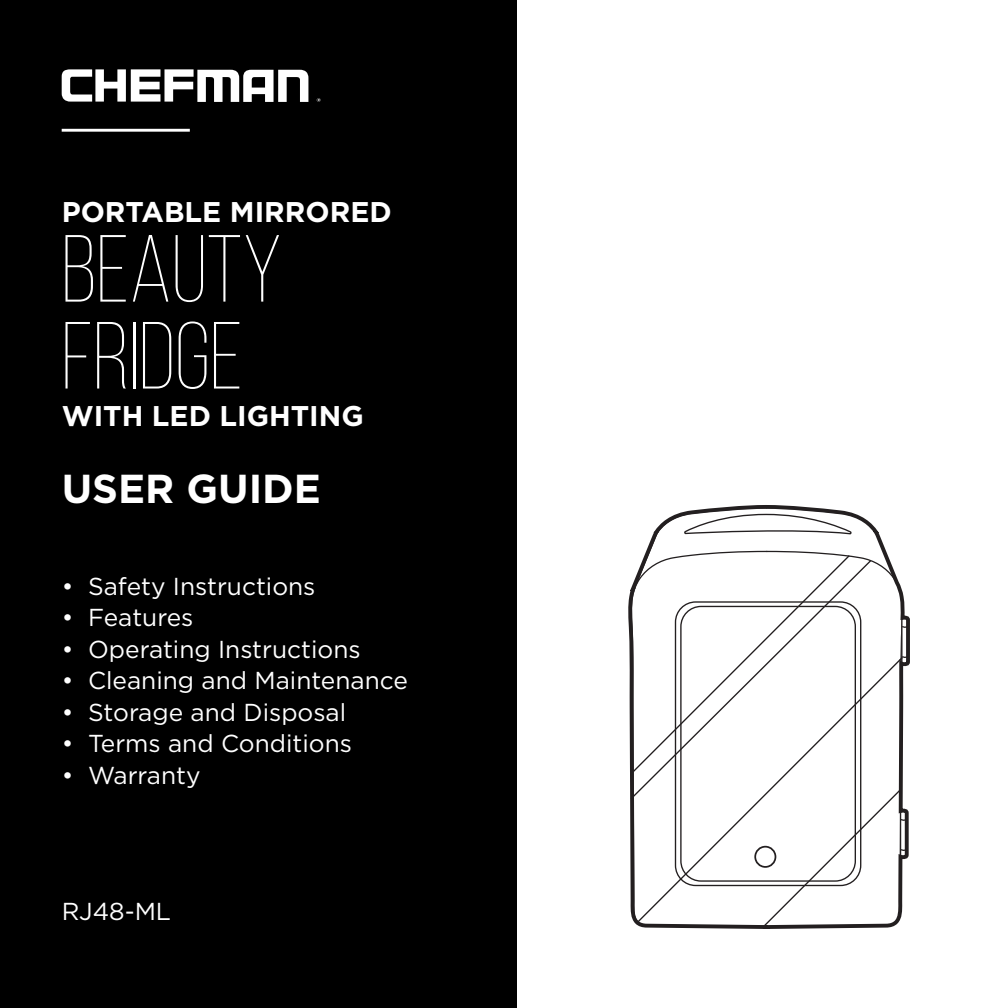
<style>
.page{position:relative;width:1008px;height:1008px;background:#fff}
.page>*{position:absolute;margin:0;border:0;box-sizing:border-box;transform-origin:0 0}
.t1{font:300 95.2px/86.8px "Bebas Neue";color:#fff}
.t2{font:700 40.25px "Gotham";color:#fff}
.t3{font:700 28.35px "Gotham";color:#fff}
.t4{font:24.5px "Gotham";color:#fff}
</style>
<div class="page">
<div style="left:0;top:0;width:517px;height:1008px;background:#000"></div>
<hr style="left:62px;top:129px;width:128px;height:3px;background:#fff">
<svg style="left:62px;top:69px;width:246px;height:33px"></svg>
<svg style="left:317px;top:98px;width:4px;height:4px"></svg>
<svg style="left:628px;top:505px;width:282px;height:424px"></svg>
<svg style="left:630px;top:554px;width:221px;height:5px"></svg>
<svg style="left:629px;top:559px;width:244px;height:242px"></svg>
<svg style="left:635px;top:656px;width:269px;height:269px"></svg>
<svg style="left:760px;top:787px;width:148px;height:142px"></svg>
<div style="left:675px;top:601px;width:186px;height:285px;border:1px solid #231f20;border-radius:20px"></div>
<div style="left:680px;top:606px;width:176px;height:276px;border:1px solid #231f20;border-radius:20px"></div>
<div style="left:754px;top:846px;width:22px;height:22px;border:2px solid #231f20;border-radius:50%"></div>
<p class="t3" style="left:62px;top:193px;width:332px">PORTABLE MIRRORED</p>
<p class="t1" style="left:62px;top:225px;width:222px">BEAUTY<br>FRIDGE</p>
<p class="t3" style="left:62px;top:397px;width:304px">WITH LED LIGHTING</p>
<p class="t2" style="left:62px;top:462px;width:261px">USER GUIDE</p>
<p class="t4" style="left:62px;top:570px;width:255px">• Safety Instructions</p>
<p class="t4" style="left:62px;top:602px;width:133px">• Features</p>
<p class="t4" style="left:62px;top:633px;width:300px">• Operating Instructions</p>
<p class="t4" style="left:62px;top:665px;width:348px">• Cleaning and Maintenance</p>
<p class="t4" style="left:62px;top:696px;width:286px">• Storage and Disposal</p>
<p class="t4" style="left:62px;top:728px;width:292px">• Terms and Conditions</p>
<p class="t4" style="left:62px;top:759px;width:140px">• Warranty</p>
<p class="t4" style="left:62px;top:896px;width:111px">RJ48-ML</p>
</div>
